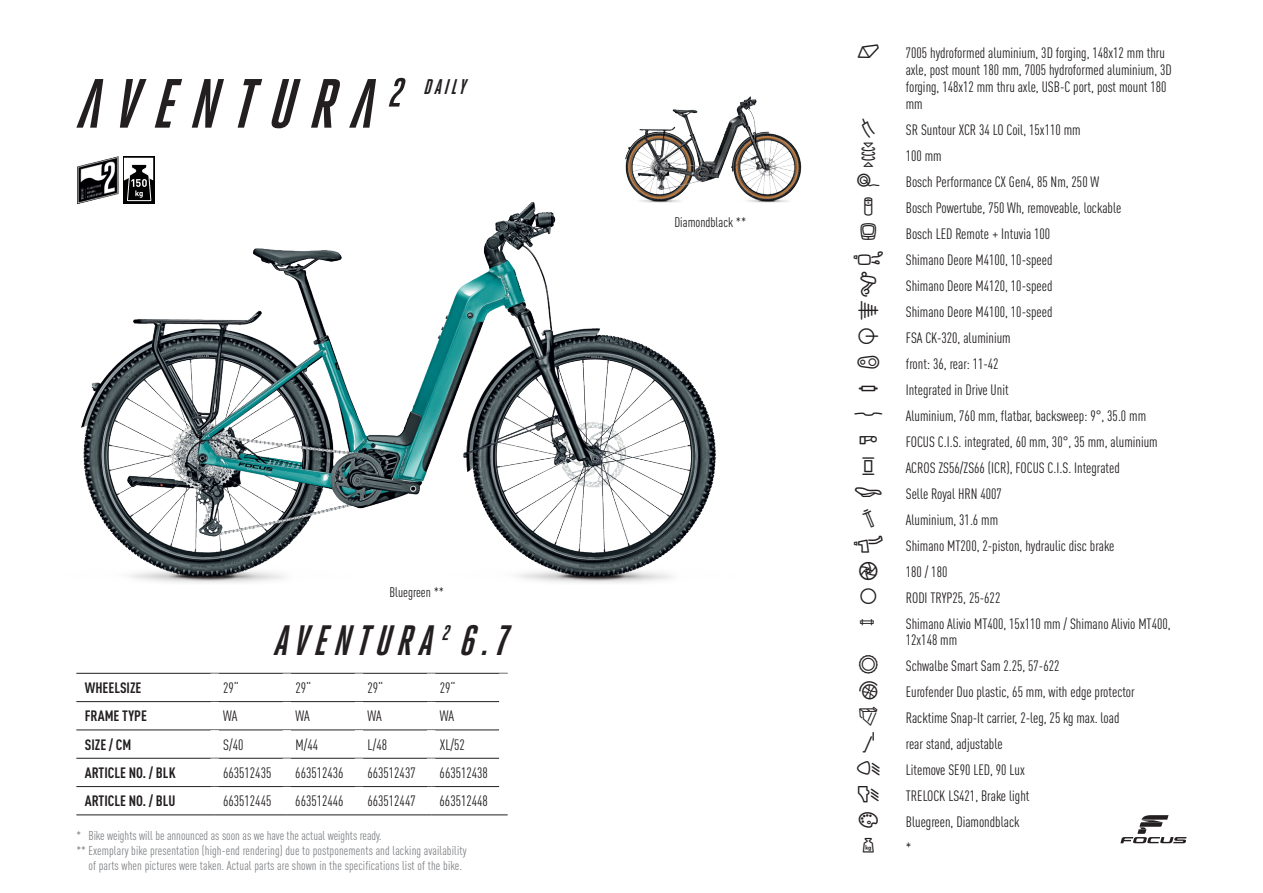
<style>
.page{position:relative;width:1263px;height:893px;background:#fff}
.page>*{position:absolute;margin:0;border:0;box-sizing:border-box;transform-origin:0 0}
.t1{font:italic 700 42.45px "Heroic Condensed Focus";color:#231f20}
.t2{font:21.15px "papicon focus 2018";color:#231f20}
.t3{font:italic 700 21.15px "Heroic Condensed Focus";letter-spacing:-.02em;color:#231f20}
.t4{font:condensed 14.85px/17px "DINOT";color:#231f20}
.t5{font:700 condensed 14.85px "DINOT";color:#231f20}
.t6{font:condensed 13.8px "DINOT";color:#231f20}
.t7{font:condensed 12.75px "DINOT";letter-spacing:.01em;color:#808285}
</style>
<div class="page">
<img style="left:77px;top:156px;width:42px;height:35px">
<svg style="left:123px;top:157px;width:31px;height:34px"></svg>
<svg style="left:124px;top:158px;width:29px;height:33px"></svg>
<hr style="left:76px;top:673px;width:139px;height:1px;background:#231f20">
<hr style="left:215px;top:673px;width:72px;height:1px;background:#231f20">
<hr style="left:287px;top:673px;width:72px;height:1px;background:#231f20">
<hr style="left:359px;top:673px;width:72px;height:1px;background:#231f20">
<hr style="left:431px;top:673px;width:77px;height:1px;background:#231f20">
<hr style="left:76px;top:701px;width:139px;height:1px;background:#231f20">
<hr style="left:215px;top:701px;width:72px;height:1px;background:#231f20">
<hr style="left:287px;top:701px;width:72px;height:1px;background:#231f20">
<hr style="left:359px;top:701px;width:72px;height:1px;background:#231f20">
<hr style="left:431px;top:701px;width:68px;height:1px;background:#231f20">
<hr style="left:76px;top:730px;width:139px;height:1px;background:#231f20">
<hr style="left:215px;top:730px;width:72px;height:1px;background:#231f20">
<div style="left:210px;top:730px;width:9px;height:28px;background:#fff"></div>
<hr style="left:287px;top:730px;width:72px;height:1px;background:#231f20">
<div style="left:283px;top:730px;width:8px;height:28px;background:#fff"></div>
<hr style="left:359px;top:730px;width:72px;height:1px;background:#231f20">
<div style="left:355px;top:730px;width:8px;height:28px;background:#fff"></div>
<hr style="left:431px;top:730px;width:68px;height:1px;background:#231f20">
<div style="left:427px;top:730px;width:8px;height:28px;background:#fff"></div>
<hr style="left:76px;top:758px;width:139px;height:1px;background:#231f20">
<hr style="left:215px;top:758px;width:72px;height:1px;background:#231f20">
<div style="left:210px;top:758px;width:9px;height:28px;background:#fff"></div>
<hr style="left:287px;top:758px;width:72px;height:1px;background:#231f20">
<div style="left:283px;top:758px;width:8px;height:28px;background:#fff"></div>
<hr style="left:359px;top:758px;width:72px;height:1px;background:#231f20">
<div style="left:355px;top:758px;width:8px;height:28px;background:#fff"></div>
<hr style="left:431px;top:758px;width:68px;height:1px;background:#231f20">
<div style="left:427px;top:758px;width:8px;height:28px;background:#fff"></div>
<hr style="left:76px;top:786px;width:139px;height:1px;background:#231f20">
<hr style="left:215px;top:786px;width:72px;height:1px;background:#231f20">
<hr style="left:287px;top:786px;width:72px;height:1px;background:#231f20">
<hr style="left:359px;top:786px;width:72px;height:1px;background:#231f20">
<hr style="left:431px;top:786px;width:68px;height:1px;background:#231f20">
<hr style="left:76px;top:815px;width:139px;height:1px;background:#231f20">
<hr style="left:215px;top:815px;width:72px;height:1px;background:#231f20">
<hr style="left:287px;top:815px;width:72px;height:1px;background:#231f20">
<hr style="left:359px;top:815px;width:72px;height:1px;background:#231f20">
<hr style="left:431px;top:815px;width:77px;height:1px;background:#231f20">
<img style="left:625px;top:96px;width:177px;height:107px">
<img style="left:77px;top:191px;width:684px;height:392px">
<svg style="left:120px;top:79px;width:27px;height:49px"></svg>
<svg style="left:155px;top:79px;width:27px;height:49px"></svg>
<svg style="left:192px;top:79px;width:32px;height:49px"></svg>
<svg style="left:238px;top:79px;width:24px;height:49px"></svg>
<svg style="left:271px;top:79px;width:30px;height:49px"></svg>
<svg style="left:311px;top:79px;width:29px;height:49px"></svg>
<svg style="left:389px;top:78px;width:17px;height:29px"></svg>
<svg style="left:76px;top:79px;width:27px;height:49px"></svg>
<svg style="left:349px;top:79px;width:27px;height:49px"></svg>
<svg style="left:1120px;top:815px;width:66px;height:28px"></svg>
<h2 class="t3" style="left:423px;top:75px;width:46px">DAILY</h2>
<p class="t6" style="left:389px;top:583px;width:56px">Bluegreen **</p>
<h1 class="t1" style="left:274px;top:617px;width:240px">AVENTURA² 6.7</h1>
<p class="t5" style="left:85px;top:677px;width:58px">WHEELSIZE</p>
<p class="t4" style="left:223px;top:678px;width:17px">29“</p>
<p class="t4" style="left:295px;top:678px;width:17px">29“</p>
<p class="t4" style="left:367px;top:678px;width:17px">29“</p>
<p class="t4" style="left:440px;top:678px;width:17px">29“</p>
<p class="t5" style="left:85px;top:705px;width:64px">FRAME TYPE</p>
<p class="t4" style="left:223px;top:707px;width:16px">WA</p>
<p class="t4" style="left:295px;top:707px;width:16px">WA</p>
<p class="t4" style="left:368px;top:707px;width:16px">WA</p>
<p class="t4" style="left:440px;top:707px;width:16px">WA</p>
<p class="t5" style="left:85px;top:734px;width:48px">SIZE / CM</p>
<p class="t4" style="left:223px;top:735px;width:22px">S/40</p>
<p class="t4" style="left:295px;top:735px;width:24px">M/44</p>
<p class="t4" style="left:368px;top:735px;width:21px">L/48</p>
<p class="t4" style="left:440px;top:735px;width:27px">XL/52</p>
<p class="t5" style="left:85px;top:762px;width:92px">ARTICLE NO. / BLK</p>
<p class="t4" style="left:223px;top:763px;width:50px">663512435</p>
<p class="t4" style="left:295px;top:763px;width:50px">663512436</p>
<p class="t4" style="left:367px;top:763px;width:50px">663512437</p>
<p class="t4" style="left:440px;top:763px;width:50px">663512438</p>
<p class="t5" style="left:85px;top:790px;width:92px">ARTICLE NO. / BLU</p>
<p class="t4" style="left:223px;top:792px;width:50px">663512445</p>
<p class="t4" style="left:295px;top:792px;width:50px">663512446</p>
<p class="t4" style="left:367px;top:792px;width:50px">663512447</p>
<p class="t4" style="left:440px;top:792px;width:50px">663512448</p>
<p class="t7" style="left:76px;top:827px;width:307px">* Bike weights will be announced as soon as we have the actual weights ready.</p>
<p class="t7" style="left:76px;top:842px;width:392px">** Exemplary bike presentation (high-end rendering) due to postponements and lacking availability</p>
<p class="t7" style="left:88px;top:857px;width:375px">of parts when pictures were taken. Actual parts are shown in the specifications list of the bike.</p>
<p class="t6" style="left:674px;top:212px;width:73px">Diamondblack **</p>
<h2 class="t2" style="left:858px;top:38px;width:23px">Q</h2>
<p class="t4" style="left:906px;top:43px;width:268px">7005 hydroformed aluminium, 3D forging, 148x12 mm thru axle, post mount 180 mm, 7005 hydroformed aluminium, 3D forging, 148x12 mm thru axle, USB-C port, post mount 180 mm</p>
<h2 class="t2" style="left:858px;top:115px;width:23px">H</h2>
<p class="t4" style="left:906px;top:120px;width:176px">SR Suntour XCR 34 LO Coil, 15x110 mm</p>
<h2 class="t2" style="left:858px;top:141px;width:23px">,</h2>
<p class="t4" style="left:906px;top:146px;width:37px">100 mm</p>
<h2 class="t2" style="left:858px;top:167px;width:23px">O</h2>
<p class="t4" style="left:906px;top:172px;width:195px">Bosch Performance CX Gen4, 85 Nm, 250 W</p>
<h2 class="t2" style="left:858px;top:193px;width:23px">9</h2>
<p class="t4" style="left:906px;top:198px;width:217px">Bosch Powertube, 750 Wh, removeable, lockable</p>
<h2 class="t2" style="left:858px;top:219px;width:23px">#</h2>
<p class="t4" style="left:906px;top:224px;width:146px">Bosch LED Remote + Intuvia 100</p>
<h2 class="t2" style="left:858px;top:245px;width:23px">V</h2>
<p class="t4" style="left:906px;top:250px;width:148px">Shimano Deore M4100, 10-speed</p>
<h2 class="t2" style="left:858px;top:271px;width:23px">W</h2>
<p class="t4" style="left:906px;top:276px;width:148px">Shimano Deore M4120, 10-speed</p>
<h2 class="t2" style="left:858px;top:297px;width:23px">B</h2>
<p class="t4" style="left:906px;top:302px;width:148px">Shimano Deore M4100, 10-speed</p>
<h2 class="t2" style="left:858px;top:323px;width:23px">L</h2>
<p class="t4" style="left:906px;top:328px;width:106px">FSA CK-320, aluminium</p>
<h2 class="t2" style="left:858px;top:349px;width:23px">Z</h2>
<p class="t4" style="left:906px;top:354px;width:94px">front: 36, rear: 11-42</p>
<h2 class="t2" style="left:858px;top:375px;width:23px">1</h2>
<p class="t4" style="left:906px;top:380px;width:104px">Integrated in Drive Unit</p>
<h2 class="t2" style="left:858px;top:401px;width:23px">N</h2>
<p class="t4" style="left:906px;top:406px;width:242px">Aluminium, 760 mm, flatbar, backsweep: 9°, 35.0 mm</p>
<h2 class="t2" style="left:858px;top:427px;width:23px">D</h2>
<p class="t4" style="left:906px;top:432px;width:253px">FOCUS C.I.S. integrated, 60 mm, 30°, 35 mm, aluminium</p>
<h2 class="t2" style="left:858px;top:453px;width:23px">Y</h2>
<p class="t4" style="left:906px;top:458px;width:216px">ACROS ZS56/ZS66 (ICR), FOCUS C.I.S. Integrated</p>
<h2 class="t2" style="left:858px;top:479px;width:23px">T</h2>
<p class="t4" style="left:906px;top:484px;width:98px">Selle Royal HRN 4007</p>
<h2 class="t2" style="left:858px;top:505px;width:23px">U</h2>
<p class="t4" style="left:906px;top:510px;width:94px">Aluminium, 31.6 mm</p>
<h2 class="t2" style="left:858px;top:531px;width:23px">B</h2>
<p class="t4" style="left:906px;top:536px;width:210px">Shimano MT200, 2-piston, hydraulic disc brake</p>
<h2 class="t2" style="left:858px;top:557px;width:23px">.</h2>
<p class="t4" style="left:906px;top:562px;width:43px">180 / 180</p>
<h2 class="t2" style="left:858px;top:583px;width:23px">G</h2>
<p class="t4" style="left:906px;top:588px;width:96px">RODI TRYP25, 25-622</p>
<h2 class="t2" style="left:858px;top:609px;width:23px">G</h2>
<p class="t4" style="left:906px;top:614px;width:266px">Shimano Alivio MT400, 15x110 mm / Shimano Alivio MT400,<br>12x148 mm</p>
<h2 class="t2" style="left:858px;top:652px;width:23px">R</h2>
<p class="t4" style="left:906px;top:657px;width:155px">Schwalbe Smart Sam 2.25, 57-622</p>
<h2 class="t2" style="left:858px;top:678px;width:23px">X</h2>
<p class="t4" style="left:906px;top:683px;width:231px">Eurofender Duo plastic, 65 mm, with edge protector</p>
<h2 class="t2" style="left:858px;top:704px;width:23px">I</h2>
<p class="t4" style="left:906px;top:709px;width:215px">Racktime Snap-It carrier, 2-leg, 25 kg max. load</p>
<h2 class="t2" style="left:858px;top:730px;width:23px">E</h2>
<p class="t4" style="left:906px;top:735px;width:98px">rear stand, adjustable</p>
<h2 class="t2" style="left:858px;top:756px;width:23px">E</h2>
<p class="t4" style="left:906px;top:761px;width:120px">Litemove SE90 LED, 90 Lux</p>
<h2 class="t2" style="left:858px;top:782px;width:23px">S</h2>
<p class="t4" style="left:906px;top:787px;width:125px">TRELOCK LS421, Brake light</p>
<h2 class="t2" style="left:858px;top:808px;width:23px">0</h2>
<p class="t4" style="left:906px;top:813px;width:115px">Bluegreen, Diamondblack</p>
<h2 class="t2" style="left:858px;top:834px;width:23px">8</h2>
<p class="t4" style="left:906px;top:839px;width:7px">*</p>
</div>
